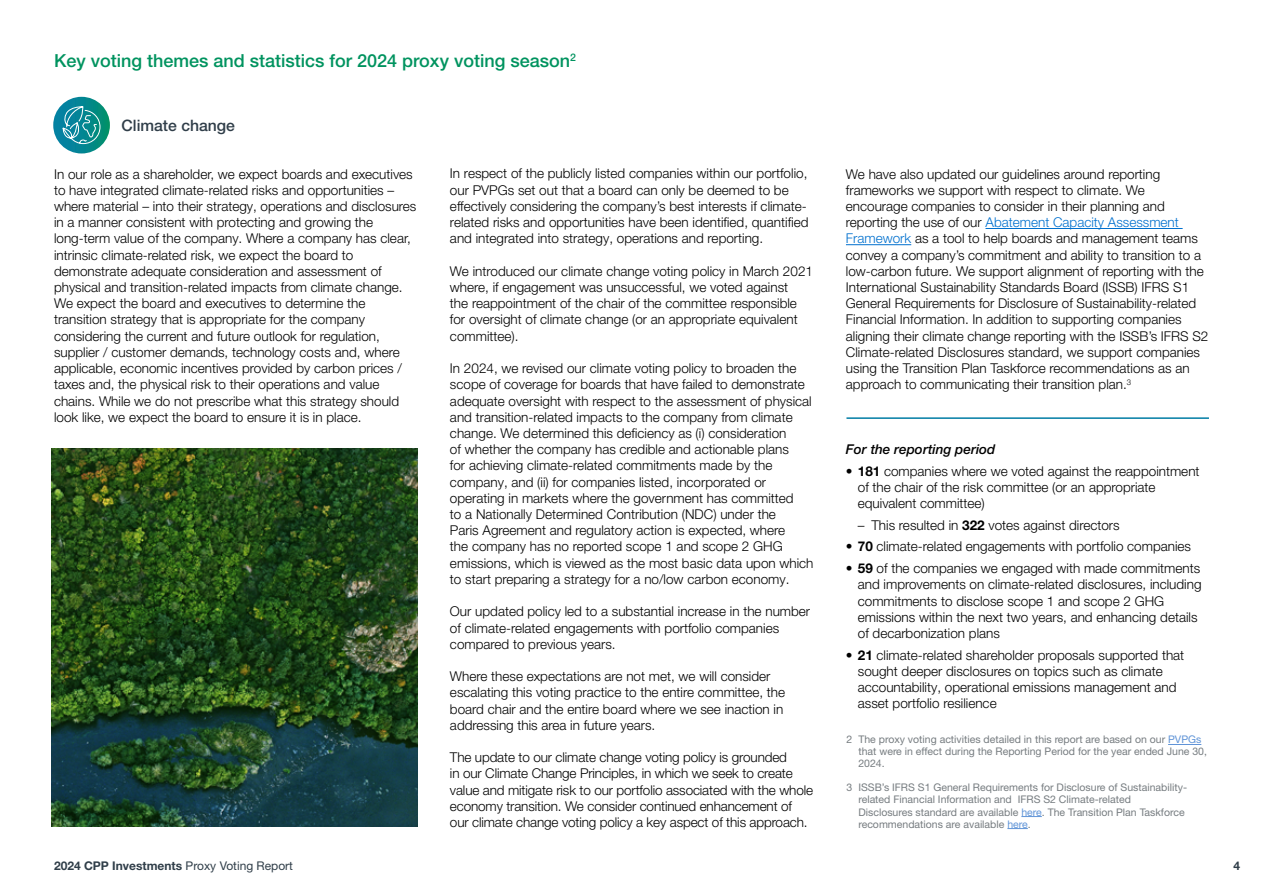
<style>
.page{position:relative;width:1263px;height:894px;background:#fff}
.page>*{position:absolute;margin:0;border:0;box-sizing:border-box;transform-origin:0 0}
.t1{font:500 18px "Helvetica Neue LT Pro";color:#00935f}
.H4_Indented_3{font:500 15.75px "Helvetica Neue LT Pro";color:#303e49}
.P_Light_10_8pt{font:300 13.5px/16.2px "Helvetica Neue LT Pro";color:#000}
.P_Light_10_8_indent{font:300 13.5px/16.2px "Helvetica Neue LT Pro";color:#000}
.bullet_2nd_level{font:300 13.5px "Helvetica Neue LT Pro";color:#000}
.For_the_reporting_period{font:italic 500 13.5px "Helvetica Neue LT Pro";color:#000}
.t2{font:700 12px "Helvetica Neue LT Pro";color:#303e49}
.t3{font:10.5px/12px "Helvetica Neue LT Pro";color:#767c80}
.s1{color:#0070ce}
.s2{font-weight:700}
.s3{color:#6094d7}
.s4{font-weight:400}
</style>
<div class="page">
<img style="left:52px;top:448px;width:365px;height:378px">
<img style="left:53px;top:97px;width:57px;height:56px;border-radius:28px">
<svg style="left:62px;top:105px;width:39px;height:39px;background:#319ca5"></svg>
<hr style="left:846px;top:417px;width:363px;height:2px;background:#007da5">
<hr style="left:985px;top:228px;width:197px;height:1px;background:#0070ce">
<hr style="left:846px;top:244px;width:65px;height:1px;background:#0070ce">
<hr style="left:1168px;top:744px;width:33px;height:1px;background:#6094d7">
<svg style="left:1021px;top:816px;width:20px;height:1px"></svg>
<svg style="left:1007px;top:828px;width:20px;height:1px"></svg>
<h3 class="t1" style="left:54px;top:50px;width:523px">Key voting themes and statistics for 2024 proxy voting season<sup>2</sup></h3>
<h4 class="H4_Indented_3" style="left:122px;top:116px;width:115px">Climate change</h4>
<p class="P_Light_10_8pt" style="left:54px;top:165px;width:364px">In our role as a shareholder, we expect boards and executives to have integrated climate-related risks and opportunities – where material – into their strategy, operations and disclosures in a manner consistent with protecting and growing the long-term value of the company. Where a company has clear, intrinsic climate-related risk, we expect the board to demonstrate adequate consideration and assessment of physical and transition-related impacts from climate change.<br>We expect the board and executives to determine the transition strategy that is appropriate for the company considering the current and future outlook for regulation, supplier / customer demands, technology costs and, where applicable, economic incentives provided by carbon prices / taxes and, the physical risk to their operations and value chains. While we do not prescribe what this strategy should look like, we expect the board to ensure it is in place.</p>
<p class="P_Light_10_8pt" style="left:450px;top:165px;width:360px">In respect of the publicly listed companies within our portfolio, our PVPGs set out that a board can only be deemed to be effectively considering the company’s best interests if climate&shy;related risks and opportunities have been identified, quantified and integrated into strategy, operations and reporting.</p>
<p class="P_Light_10_8pt" style="left:450px;top:262px;width:364px">We introduced our climate change voting policy in March 2021 where, if engagement was unsuccessful, we voted against<br>the reappointment of the chair of the committee responsible for oversight of climate change (or an appropriate equivalent committee).</p>
<p class="P_Light_10_8pt" style="left:450px;top:360px;width:365px">In 2024, we revised our climate voting policy to broaden the scope of coverage for boards that have failed to demonstrate adequate oversight with respect to the assessment of physical and transition-related impacts to the company from climate change. We determined this deficiency as (i) consideration<br>of whether the company has credible and actionable plans<br>for achieving climate-related commitments made by the company, and (ii) for companies listed, incorporated or operating in markets where the government has committed<br>to a Nationally Determined Contribution (NDC) under the<br>Paris Agreement and regulatory action is expected, where<br>the company has no reported scope 1 and scope 2 GHG emissions, which is viewed as the most basic data upon which to start preparing a strategy for a no/low carbon economy.</p>
<p class="P_Light_10_8pt" style="left:450px;top:603px;width:362px">Our updated policy led to a substantial increase in the number of climate-related engagements with portfolio companies compared to previous years.</p>
<p class="P_Light_10_8pt" style="left:450px;top:667px;width:337px">Where these expectations are not met, we will consider escalating this voting practice to the entire committee, the board chair and the entire board where we see inaction in addressing this area in future years.</p>
<p class="P_Light_10_8pt" style="left:450px;top:748px;width:365px">The update to our climate change voting policy is grounded<br>in our Climate Change Principles, in which we seek to create value and mitigate risk to our portfolio associated with the whole economy transition. We consider continued enhancement of our climate change voting policy a key aspect of this approach.</p>
<p class="P_Light_10_8pt" style="left:846px;top:165px;width:364px">We have also updated our guidelines around reporting frameworks we support with respect to climate. We encourage companies to consider in their planning and reporting the use of our <span class="s1">Abatement Capacity Assessment Framework</span> as a tool to help boards and management teams convey a company’s commitment and ability to transition to a low-carbon future. We support alignment of reporting with the International Sustainability Standards Board (ISSB) IFRS S1<br>General Requirements for Disclosure of Sustainability-related Financial Information. In addition to supporting companies aligning their climate change reporting with the ISSB’s IFRS S2<br>Climate-related Disclosures standard, we support companies using the Transition Plan Taskforce recommendations as an approach to communicating their transition plan.<sup>3</sup></p>
<p class="For_the_reporting_period" style="left:846px;top:441px;width:151px">For the reporting period</p>
<p class="P_Light_10_8_indent" style="left:858px;top:462px;width:343px;text-indent:-12px">• <span class="s2">181</span> companies where we voted against the reappointment of the chair of the risk committee (or an appropriate equivalent committee)</p>
<p class="bullet_2nd_level" style="left:858px;top:516px;width:263px">– This resulted in <span class="s2">322</span> votes against directors</p>
<p class="P_Light_10_8_indent" style="left:846px;top:538px;width:346px">• <span class="s2">70</span> climate-related engagements with portfolio companies</p>
<p class="P_Light_10_8_indent" style="left:858px;top:559px;width:345px;text-indent:-12px">• <span class="s2">59</span> of the companies we engaged with made commitments and improvements on climate-related disclosures, including commitments to disclose scope 1 and scope 2 GHG emissions within the next two years, and enhancing details of decarbonization plans</p>
<p class="P_Light_10_8_indent" style="left:858px;top:646px;width:328px;text-indent:-12px">• <span class="s2">21</span> climate-related shareholder proposals supported that sought deeper disclosures on topics such as climate accountability, operational emissions management and asset portfolio resilience</p>
<p class="t3" style="left:858px;top:733px;width:350px;text-indent:-12px">2 The proxy voting activities detailed in this report are based on our <span class="s3">PVPGs </span>that were in effect during the Reporting Period for the year ended June 30,<br>2024.</p>
<p class="t3" style="left:858px;top:781px;width:330px;text-indent:-12px">3 ISSB’s IFRS S1 General Requirements for Disclosure of Sustainability&shy;related Financial Information and IFRS S2 Climate-related Disclosures standard are available <span class="s3">here</span>. The Transition Plan Taskforce recommendations are available <span class="s3">here</span>.</p>
<p class="t2" style="left:54px;top:857px;width:240px">2024 CPP Investments <span class="s4">Proxy Voting Report</span></p>
<p class="t2" style="left:1233px;top:857px;width:8px">4</p>
</div>
